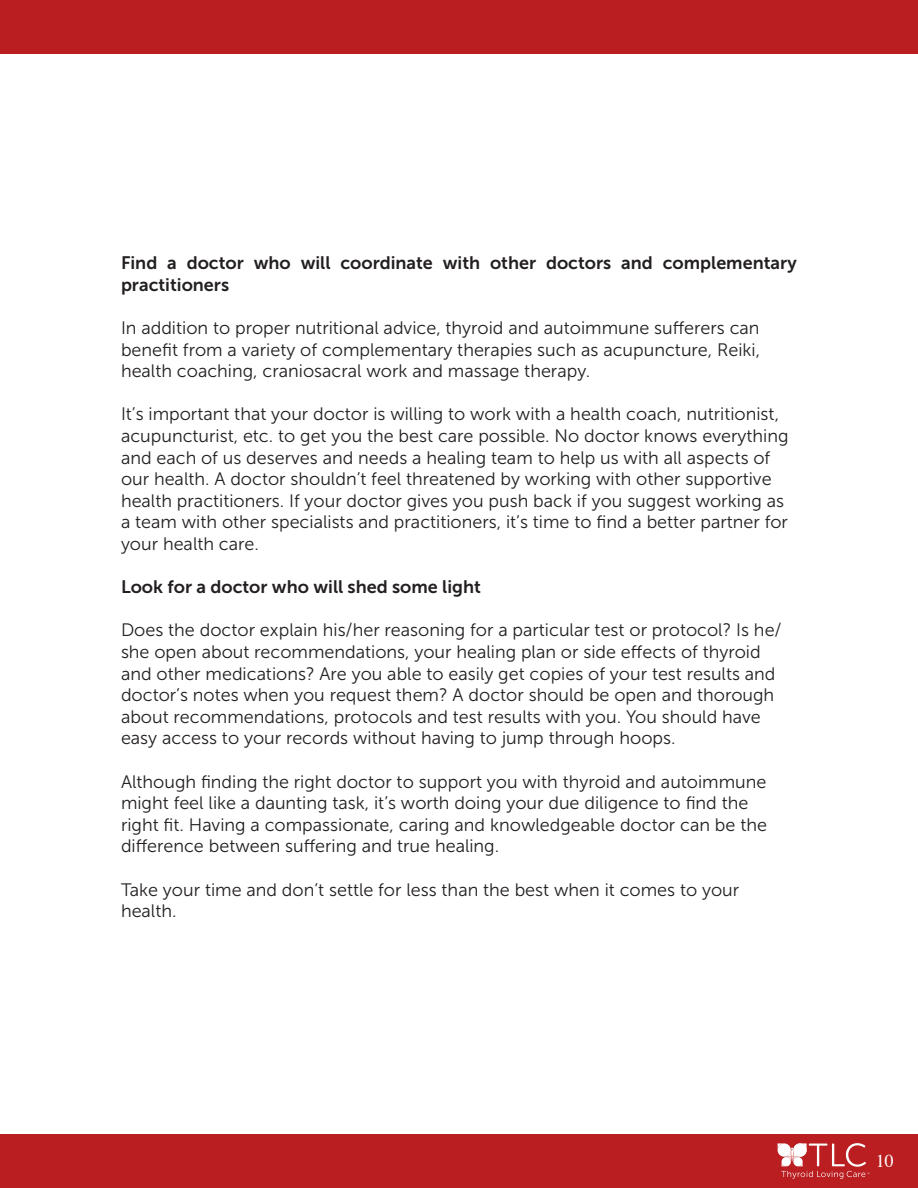
<style>
.page{position:relative;width:918px;height:1188px;background:#fff}
.page>*{position:absolute;margin:0;border:0;box-sizing:border-box;transform-origin:0 0}
.Bulleted_Lists{font:18px/21.6px "Museo Sans 300";color:#231f20}
.SUBSUBSUB_HEADERS{font:18px/21.6px "Museo Sans 700";color:#231f20}
.t1{font:18px "Times";color:#fff}
</style>
<div class="page">
<div style="left:0;top:0;width:918px;height:54px;background:#ba1e21"></div>
<div style="left:0;top:1134px;width:918px;height:54px;background:#ba1e21"></div>
<svg style="left:778px;top:1143px;width:92px;height:36px"></svg>
<p class="SUBSUBSUB_HEADERS" style="left:121px;top:252px;width:678px">Find a doctor who will coordinate with other doctors and complementary practitioners</p>
<p class="Bulleted_Lists" style="left:121px;top:317px;width:641px;text-align:justify">In addition to proper nutritional advice, thyroid and autoimmune sufferers can benefit from a variety of complementary therapies such as acupuncture, Reiki, health coaching, craniosacral work and massage therapy.</p>
<p class="Bulleted_Lists" style="left:121px;top:403px;width:669px">It’s important that your doctor is willing to work with a health coach, nutritionist, acupuncturist, etc. to get you the best care possible. No doctor knows everything and each of us deserves and needs a healing team to help us with all aspects of our health. A doctor shouldn’t feel threatened by working with other supportive health practitioners. If your doctor gives you push back if you suggest working as a team with other specialists and practitioners, it’s time to find a better partner for your health care.</p>
<p class="SUBSUBSUB_HEADERS" style="left:121px;top:576px;width:361px">Look for a doctor who will shed some light</p>
<p class="Bulleted_Lists" style="left:121px;top:619px;width:662px">Does the doctor explain his/her reasoning for a particular test or protocol? Is he/ she open about recommendations, your healing plan or side effects of thyroid and other medications? Are you able to easily get copies of your test results and doctor’s notes when you request them? A doctor should be open and thorough about recommendations, protocols and test results with you. You should have easy access to your records without having to jump through hoops.</p>
<p class="Bulleted_Lists" style="left:121px;top:771px;width:648px">Although finding the right doctor to support you with thyroid and autoimmune might feel like a daunting task, it’s worth doing your due diligence to find the right fit. Having a compassionate, caring and knowledgeable doctor can be the difference between suffering and true healing.</p>
<p class="Bulleted_Lists" style="left:121px;top:879px;width:620px">Take your time and don’t settle for less than the best when it comes to your health.</p>
<p class="t1" style="left:876px;top:1144px;width:19px">10</p>
</div>
